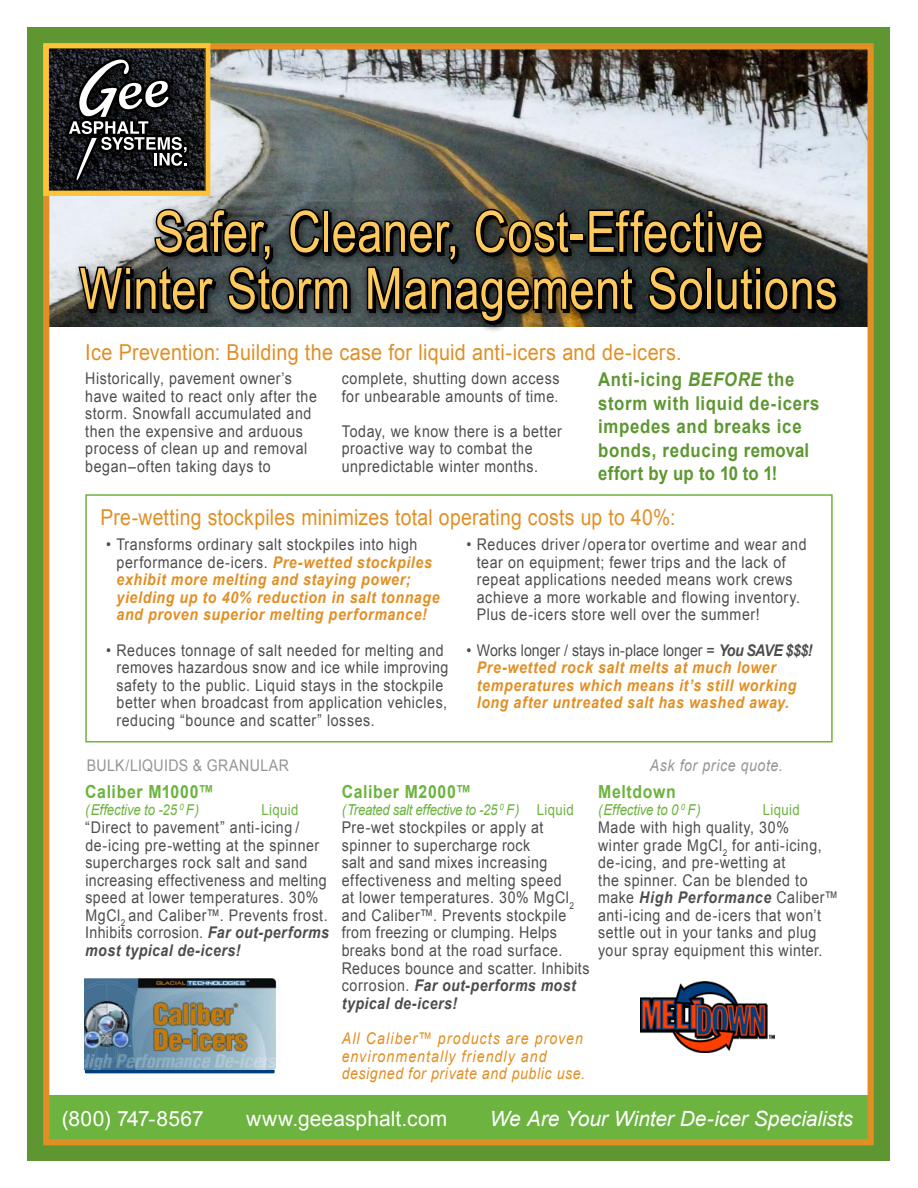
<style>
.page{position:relative;width:918px;height:1188px;background:#fff}
.page>*{position:absolute;margin:0;border:0;box-sizing:border-box;transform-origin:0 0}
.t1{font:57px/57px "Arial Narrow";letter-spacing:.005em;color:#ffca5d;text-align:center}
.t2{font:22.05px "Arial";letter-spacing:.015em;color:#e18f24;scale:.9 1}
.t3{font:22.05px "Arial";letter-spacing:.015em;color:#e18f24;scale:.88 1}
.t4{font:italic 21px "Arial";letter-spacing:-.005em;color:#fff}
.t5{font:21px "Arial";letter-spacing:.005em;color:#fff}
.t6{font:700 19.05px/23.4px "Arial";letter-spacing:.04em;color:#5e9732;scale:.88 1}
.t7{font:700 18px "Arial";letter-spacing:.04em;color:#6cb33f;scale:.88 1}
.t8{font:16.05px/17.5px "Arial";letter-spacing:.04em;color:#4d4d4f;scale:.88 1}
.t9{font:italic 700 16.05px/17.5px "Arial";letter-spacing:.04em;color:#e18f24;scale:.88 1}
.t10{font:italic 16.05px/17.5px "Arial";letter-spacing:.07em;color:#e18f24;scale:.88 1}
.t11{font:16.05px "Arial";letter-spacing:.025em;color:#939598;scale:.88 1}
.t12{font:italic 16.05px "Arial";letter-spacing:.04em;color:#939598;scale:.88 1}
.t13{font:italic 15px "Arial";letter-spacing:-.015em;color:#6cb33f;scale:.88 1}
.t14{font:15px "Arial";letter-spacing:.025em;color:#6cb33f;scale:.88 1}
.s1{font-style:italic}
.s2{font-weight:400;font-style:normal;color:#4d4d4f}
.s3{color:#4d4d4f}
.s4{font-weight:700;font-style:italic}
.s5{font-style:normal}
</style>
<div class="page">
<div style="left:27px;top:27px;width:863px;height:1134px;background:#5e9732"></div>
<div style="left:46px;top:46px;width:825px;height:1096px;background:#fff"></div>
<img style="left:50px;top:50px;width:817px;height:276px">
<div style="left:48px;top:1095px;width:822px;height:46px;background:#6cb33f"></div>
<div style="left:85px;top:494px;width:748px;height:248px;border:2px solid #6cb33f"></div>
<div style="left:43px;top:43px;width:831px;height:1102px;border:6px solid #e18f24"></div>
<div style="left:43px;top:43px;width:167px;height:153px;border:6px solid #fec33b"></div>
<svg style="left:49px;top:48px;width:156px;height:143px;background:#1f1f21"></svg>
<div style="left:66px;top:56px;width:136px;height:138px;background:#000;opacity:.93"></div>
<svg style="left:66px;top:58px;width:123px;height:125px"></svg>
<svg style="left:69px;top:60px;width:118px;height:121px;background:#3d3e41"></svg>
<div style="left:74px;top:204px;width:774px;height:129px;background:#000;opacity:.75"></div>
<div style="left:127px;top:269px;width:7px;height:9px;border:3px solid #000"></div>
<div style="left:127px;top:280px;width:7px;height:33px;border:3px solid #000"></div>
<svg style="left:77px;top:258px;width:51px;height:69px;background:#3b3d3c"></svg>
<div style="left:125px;top:267px;width:7px;height:8px;border:3px solid #000"></div>
<div style="left:125px;top:278px;width:7px;height:32px;border:3px solid #000"></div>
<svg style="left:134px;top:206px;width:708px;height:120px;background:#292c2a"></svg>
<div style="left:85px;top:1044px;width:190px;height:29px;background:#003e7e"></div>
<img style="left:85px;top:979px;width:193px;height:91px">
<img style="left:641px;top:982px;width:134px;height:71px">
<h1 class="t1" style="left:80px;top:201px;width:760px">Safer, Cleaner, Cost-Effective<br>Winter Storm Management Solutions</h1>
<h2 class="t2" style="left:85px;top:338px;width:664px">Ice Prevention: Building the case for liquid anti-icers and de-icers.</h2>
<p class="t8" style="left:85px;top:370px;width:265px">Historically, pavement owner’s have waited to react only after the storm. Snowfall accumulated and then the expensive and arduous process of clean up and removal began–often taking days to</p>
<p class="t8" style="left:342px;top:370px;width:249px">complete, shutting down access for unbearable amounts of time.</p>
<p class="t8" style="left:342px;top:423px;width:252px">Today, we know there is a better proactive way to combat the unpredictable winter months.</p>
<p class="t6" style="left:598px;top:368px;width:253px">Anti-icing <span class="s1">BEFORE</span> the storm with liquid de-icers impedes and breaks ice bonds, reducing removal effort by up to 10 to 1!</p>
<h2 class="t3" style="left:100px;top:503px;width:655px">Pre-wetting stockpiles minimizes total operating costs up to 40%:</h2>
<p class="t9" style="left:117px;top:536px;width:369px;text-indent:-10px"><span class="s2">• Transforms ordinary salt stockpiles into high performance de-icers.</span> Pre-wetted stockpiles exhibit more melting and staying power; yielding up to 40% reduction in salt tonnage and proven superior melting performance!</p>
<p class="t8" style="left:117px;top:641px;width:379px;text-indent:-10px">• Reduces tonnage of salt needed for melting and removes hazardous snow and ice while improving safety to the public. Liquid stays in the stockpile better when broadcast from application vehicles, reducing “bounce and scatter” losses.</p>
<p class="t8" style="left:477px;top:536px;width:376px;text-indent:-11px">• Reduces driver /opera tor overtime and wear and tear on equipment; fewer trips and the lack of repeat applications needed means work crews achieve a more workable and flowing inventory.<br>Plus de-icers store well over the summer!</p>
<p class="t9" style="left:477px;top:642px;width:383px;text-indent:-10px"><span class="s2">• Works longer / stays in-place longer =</span> <span class="s3">You SAVE $$$!<br></span>Pre-wetted rock salt melts at much lower temperatures which means it’s still working long after untreated salt has washed away.</p>
<p class="t11" style="left:87px;top:755px;width:231px">BULK/LIQUIDS &amp; GRANULAR</p>
<p class="t12" style="left:650px;top:755px;width:152px">Ask for price quote.</p>
<p class="t7" style="left:85px;top:780px;width:148px">Caliber M1000™</p>
<p class="t13" style="left:85px;top:800px;width:131px">( Effective to -25 <sup>0</sup> F )</p>
<p class="t14" style="left:261px;top:800px;width:44px">Liquid</p>
<p class="t8" style="left:85px;top:819px;width:278px">“Direct to pavement” anti-icing / de-icing pre-wetting at the spinner supercharges rock salt and sand increasing effectiveness and melting speed at lower temperatures. 30% MgCl<sub>2</sub> and Caliber™. Prevents frost.<br>Inhibits corrosion. <span class="s4">Far out-performs most typical de-icers!</span></p>
<p class="t7" style="left:342px;top:780px;width:149px">Caliber M2000™</p>
<p class="t13" style="left:342px;top:800px;width:265px">( Treated salt effective to -25 <sup>0</sup> F ) <span class="s5">Liquid</span></p>
<p class="t8" style="left:342px;top:819px;width:283px">Pre-wet stockpiles or apply at spinner to supercharge rock<br>salt and sand mixes increasing effectiveness and melting speed<br>at lower temperatures. 30% MgCl<sub>2 </sub>and Caliber™. Prevents stockpile from freezing or clumping. Helps breaks bond at the road surface.<br>Reduces bounce and scatter. Inhibits corrosion. <span class="s4">Far out-performs most typical de-icers!</span></p>
<p class="t10" style="left:342px;top:1030px;width:278px">All Caliber™ products are proven environmentally friendly and designed for private and public use.</p>
<p class="t7" style="left:598px;top:780px;width:90px">Meltdown</p>
<p class="t13" style="left:598px;top:800px;width:118px">( Effective to 0 <sup>0</sup> F )</p>
<p class="t14" style="left:763px;top:800px;width:44px">Liquid</p>
<p class="t8" style="left:598px;top:819px;width:275px">Made with high quality, 30%<br>winter grade MgCl<sub>2</sub> for anti-icing, de-icing, and pre-wetting at<br>the spinner. Can be blended to make <span class="s4">High Performance</span> Caliber™ anti-icing and de-icers that won’t settle out in your tanks and plug your spray equipment this winter.</p>
<h3 class="t5" style="left:62px;top:1105px;width:143px">(800) 747-8567</h3>
<h3 class="t5" style="left:246px;top:1105px;width:203px">www.geeasphalt.com</h3>
<h3 class="t4" style="left:490px;top:1105px;width:365px">We Are Your Winter De-icer Specialists</h3>
</div>
